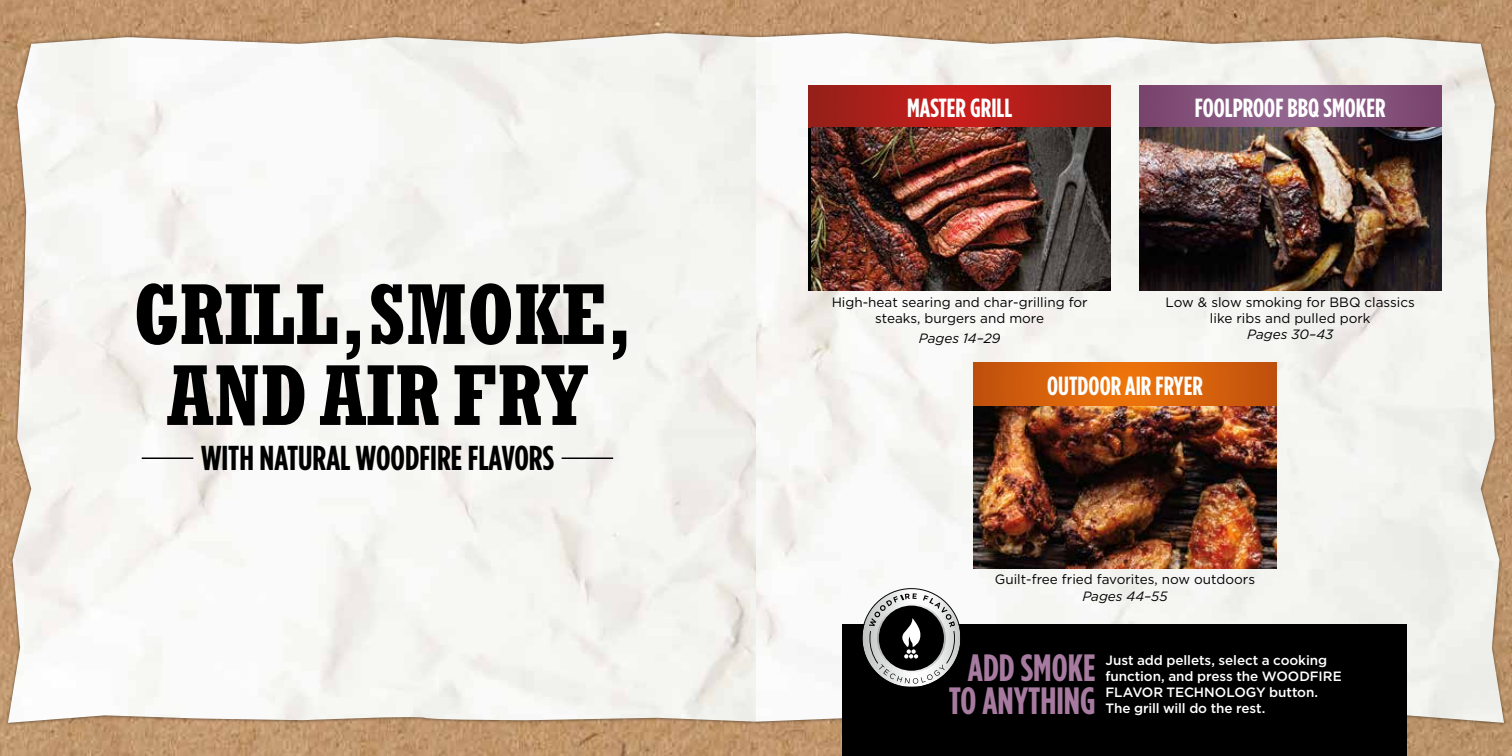
<style>
.page{position:relative;width:1512px;height:756px;background:#fff}
.page>*{position:absolute;margin:0;border:0;box-sizing:border-box;transform-origin:0 0}
.t1{font:700 condensed 81px/81px "Rockwell Nova";color:#000;text-align:center}
.t2{font:700 37.95px/33.3px "Gotham Condensed";color:#a77ba0;text-align:center}
.t3{font:700 34.5px "Gotham Condensed";color:#000}
.t4{font:700 26.25px "Gotham Condensed";color:#fff}
.t5{font:13.5px/16.2px "Gotham";color:#000;text-align:center}
.t6{font:500 13.5px/16.2px "Gotham";letter-spacing:-.005em;color:#fff}
.t7{font:italic 13.5px "Gotham";color:#000}
</style>
<div class="page">
<img style="left:0;top:0;width:1512px;height:756px">
<img style="left:8px;top:33px;width:748px;height:690px">
<div style="left:756px;top:31px;width:751px;height:695px;background:#000;opacity:.4"></div>
<svg style="left:808px;top:85px;width:303px;height:43px;background:#ad1f1a"></svg>
<img style="left:811px;top:128px;width:300px;height:163px">
<svg style="left:1139px;top:85px;width:303px;height:43px;background:#85557d"></svg>
<img style="left:1139px;top:128px;width:303px;height:163px">
<svg style="left:974px;top:363px;width:302px;height:43px;background:#d7620b"></svg>
<img style="left:974px;top:406px;width:302px;height:163px">
<div style="left:842px;top:624px;width:565px;height:132px;background:#000"></div>
<svg style="left:862px;top:589px;width:98px;height:98px"></svg>
<hr style="left:142px;top:458px;width:51px;height:1px;background:#000">
<hr style="left:562px;top:458px;width:51px;height:1px;background:#000">
<h1 class="t1" style="left:134px;top:273px;width:500px">GRILL,SMOKE,<br>AND AIR FRY</h1>
<h3 class="t3" style="left:201px;top:437px;width:354px">WITH NATURAL WOODFIRE FLAVORS</h3>
<h3 class="t4" style="left:907px;top:93px;width:107px">MASTER GRILL</h3>
<h3 class="t4" style="left:1195px;top:93px;width:192px">FOOLPROOF BBQ SMOKER</h3>
<p class="t5" style="left:1166px;top:293px;width:251px">Low &amp; slow smoking for BBQ classics like ribs and pulled pork</p>
<p class="t7" style="left:1247px;top:326px;width:88px">Pages 30–43</p>
<h3 class="t4" style="left:1047px;top:370px;width:157px">OUTDOOR AIR FRYER</h3>
<p class="t5" style="left:832px;top:293px;width:257px">High-heat searing and char-grilling for steaks, burgers and more</p>
<p class="t7" style="left:919px;top:329px;width:83px">Pages 14–29</p>
<p class="t5" style="left:995px;top:571px;width:262px">Guilt-free fried favorites, now outdoors</p>
<p class="t7" style="left:1082px;top:587px;width:87px">Pages 44–55</p>
<h2 class="t2" style="left:949px;top:651px;width:148px">ADD SMOKE<br>TO ANYTHING</h2>
<p class="t6" style="left:1105px;top:651px;width:238px">Just add pellets, select a cooking function, and press the WOODFIRE<br>FLAVOR TECHNOLOGY button.<br>The grill will do the rest.</p>
</div>
